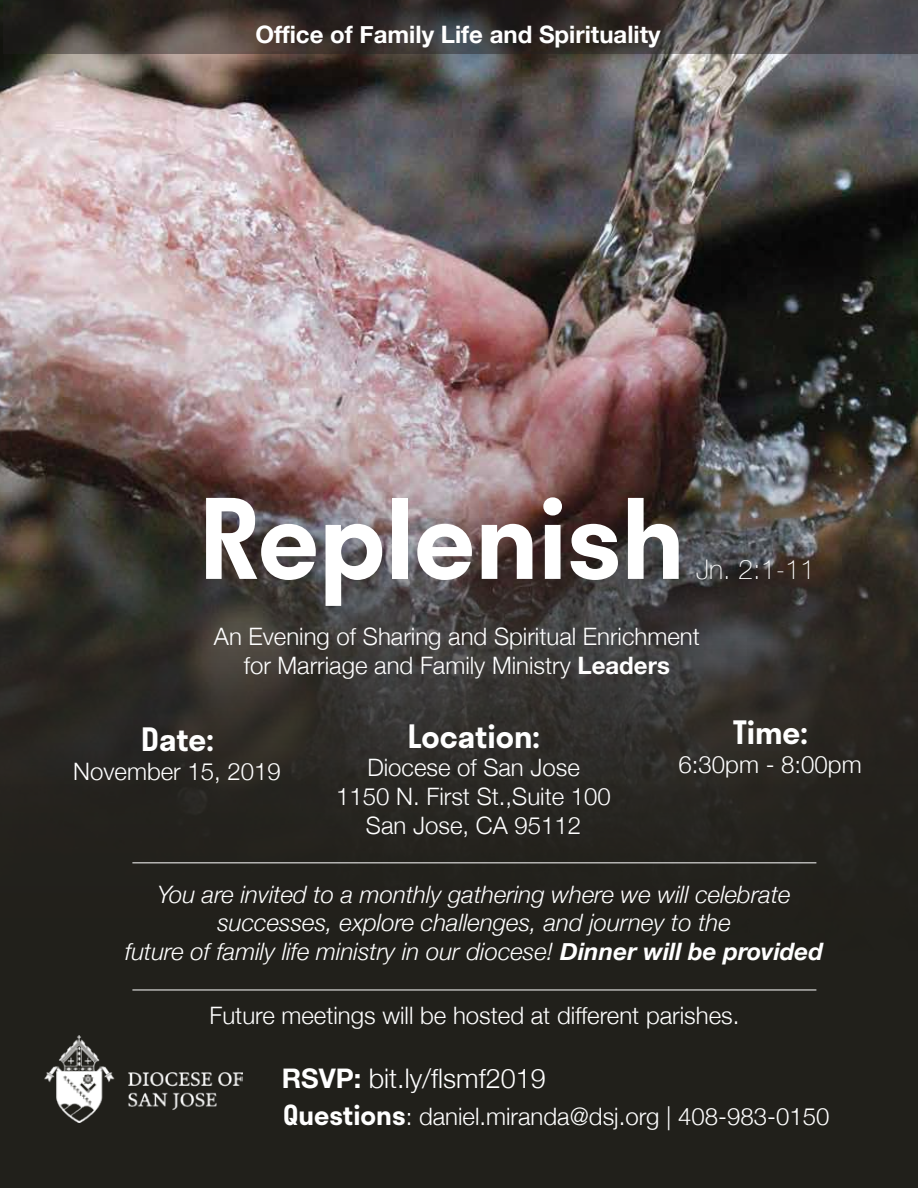
<style>
.page{position:relative;width:918px;height:1188px;background:#fff}
.page>*{position:absolute;margin:0;border:0;box-sizing:border-box;transform-origin:0 0}
.t1{font:600 108px "Stratos";color:#fff}
.t2{font:600 31.5px "Stratos";color:#fff}
.t3{font:300 27px "Helvetica Neue";color:#fff}
.t4{font:100 27px "Helvetica Neue";color:#fff}
.t5{font:300 24px/28.8px "Helvetica Neue";color:#fff;text-align:center}
.t6{font:italic 300 24px/28.8px "Helvetica Neue";color:#fff;text-align:center}
.t7{font:700 24px "Helvetica Neue";color:#fff}
.s1{font-weight:700}
.s2{font-family:"Stratos";font-weight:600;font-size:27px}
</style>
<div class="page">
<img style="left:0;top:0;width:918px;height:1188px">
<img style="left:45px;top:1036px;width:197px;height:87px">
<svg style="left:3px;top:0;width:915px;height:53px;background:#3f3937"></svg>
<hr style="left:132px;top:862px;width:684px;height:1px;background:#fff">
<hr style="left:132px;top:990px;width:684px;height:1px;background:#fff">
<p class="t7" style="left:256px;top:16px;width:407px">Office of Family Life and Spirituality</p>
<h1 class="t1" style="left:200px;top:453px;width:487px">Replenish</h1>
<p class="t4" style="left:696px;top:549px;width:121px">Jn. 2:1-11</p>
<p class="t5" style="left:214px;top:621px;width:487px">An Evening of Sharing and Spiritual Enrichment for Marriage and Family Ministry <span class="s1">Leaders</span></p>
<h2 class="t2" style="left:141px;top:714px;width:74px">Date:</h2>
<p class="t5" style="left:73px;top:755px;width:209px">November 15, 2019</p>
<h2 class="t2" style="left:408px;top:711px;width:133px">Location:</h2>
<p class="t5" style="left:336px;top:752px;width:276px">Diocese of San Jose<br>1150 N. First St.,Suite 100<br>San Jose, CA 95112</p>
<h2 class="t2" style="left:733px;top:707px;width:76px">Time:</h2>
<p class="t5" style="left:679px;top:748px;width:185px">6:30pm - 8:00pm</p>
<p class="t6" style="left:125px;top:878px;width:699px">You are invited to a monthly gathering where we will celebrate successes, explore challenges, and journey to the<br>future of family life ministry in our diocese! <span class="s1">Dinner will be provided</span></p>
<p class="t5" style="left:209px;top:999px;width:531px">Future meetings will be hosted at different parishes.</p>
<p class="t3" style="left:282px;top:1057px;width:266px"><span class="s1">RSVP:</span> bit.ly/flsmf2019</p>
<p class="t5" style="left:283px;top:1101px;width:548px"><span class="s2">Questions</span>: daniel.miranda@dsj.org | 408-983-0150</p>
</div>
